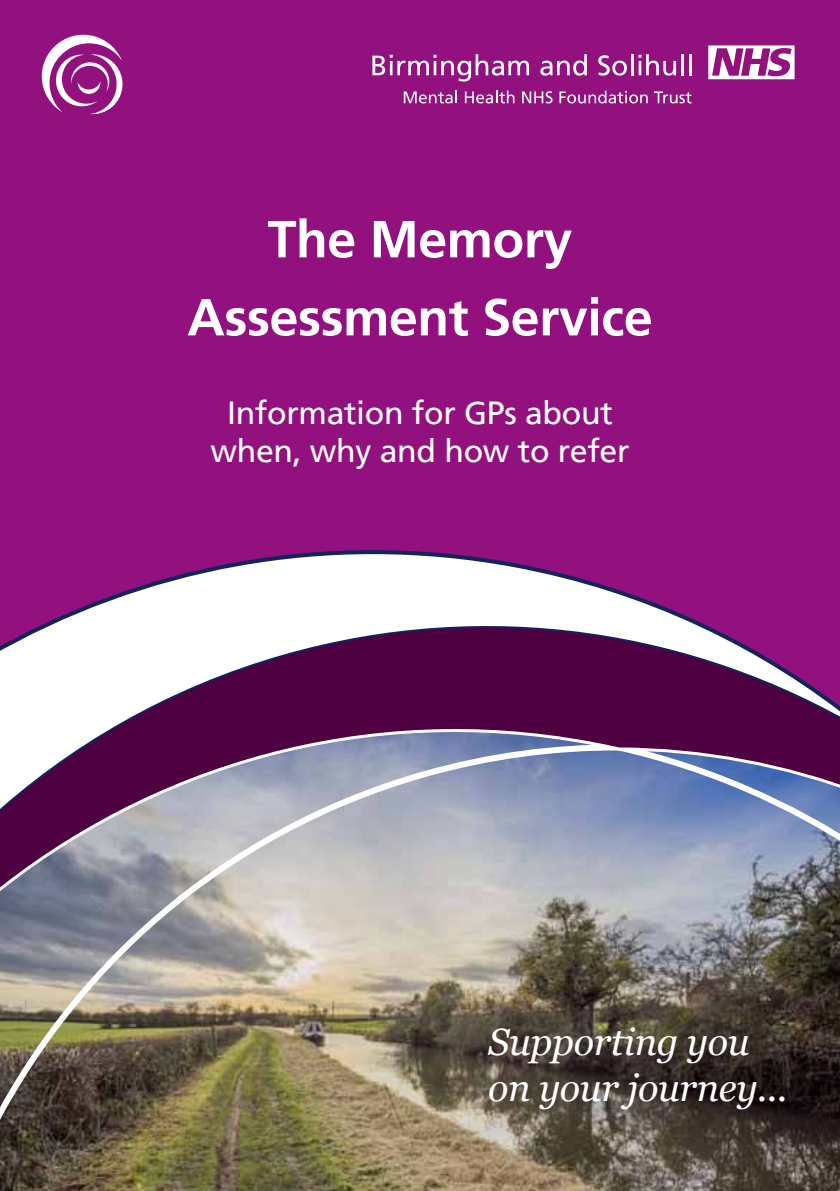
<style>
.page{position:relative;width:840px;height:1191px;background:#fff}
.page>*{position:absolute;margin:0;border:0;box-sizing:border-box;transform-origin:0 0}
.t1{font:700 52px/78px "Frutiger";letter-spacing:-.01em;color:#fff;text-align:center}
.t2{font:italic 38px/46px "Georgia";letter-spacing:-.01em;color:#fff}
.t3{font:32px/38.4px "Frutiger";letter-spacing:-.01em;color:#fff;text-align:center}
</style>
<div class="page">
<div style="left:0;top:0;width:839px;height:1191px;background:#93117e"></div>
<img style="left:0;top:897px;width:839px;height:294px">
<svg style="left:106px;top:550px;width:535px;height:48px"></svg>
<img style="left:0;top:897px;width:673px;height:269px">
<svg style="left:0;top:598px;width:839px;height:299px;background:#977c9f"></svg>
<svg style="left:42px;top:35px;width:81px;height:80px"></svg>
<svg style="left:403px;top:91px;width:53px;height:12px"></svg>
<svg style="left:464px;top:91px;width:50px;height:12px"></svg>
<svg style="left:522px;top:91px;width:30px;height:12px"></svg>
<svg style="left:559px;top:91px;width:88px;height:12px"></svg>
<svg style="left:654px;top:91px;width:37px;height:12px"></svg>
<svg style="left:372px;top:54px;width:156px;height:28px"></svg>
<svg style="left:540px;top:54px;width:46px;height:22px"></svg>
<svg style="left:598px;top:55px;width:28px;height:21px"></svg>
<hr style="left:630px;top:54px;width:3px;height:21px;background:#fff">
<svg style="left:638px;top:54px;width:37px;height:22px"></svg>
<hr style="left:680px;top:54px;width:3px;height:21px;background:#fff">
<hr style="left:688px;top:54px;width:3px;height:21px;background:#fff">
<svg style="left:708px;top:45px;width:86px;height:34px"></svg>
<h1 class="t1" style="left:187px;top:200px;width:466px">The Memory<br>Assessment Service</h1>
<p class="t3" style="left:210px;top:393px;width:420px">Information for GPs about when, why and how to refer</p>
<p class="t2" style="left:488px;top:1018px;width:300px">Supporting you on your journey...</p>
</div>
